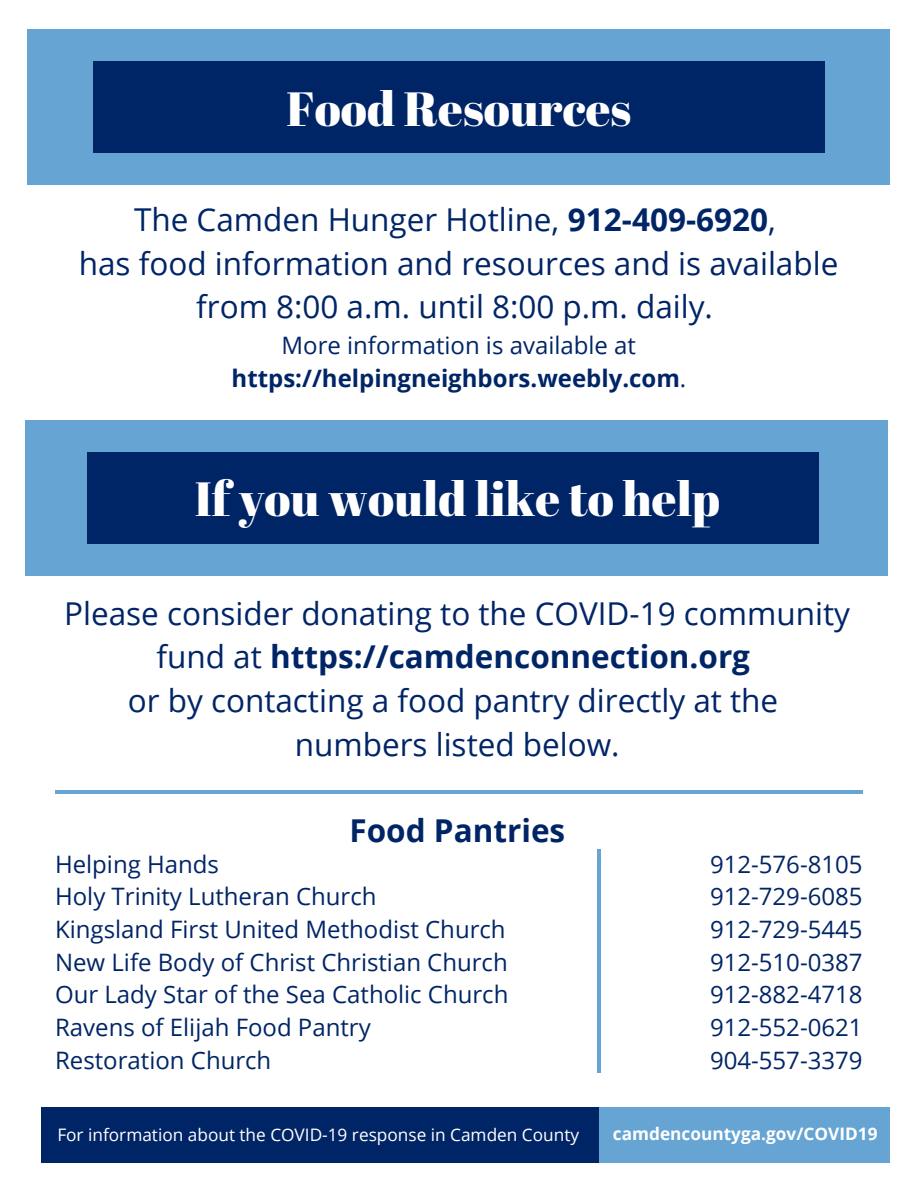
<style>
.page{position:relative;width:918px;height:1188px;background:#fff}
.page>*{position:absolute;margin:0;border:0;box-sizing:border-box;transform-origin:0 0}
.t1{font:48px "Abril Fatface";color:#fff}
.t2{font:31.5px/43.8px "Open Sans";color:#002566;text-align:center}
.t3{font:700 31.5px "Open Sans";color:#002566}
.t4{font:24px/32.7px "Open Sans";color:#002566;text-align:justify}
.t5{font:700 24px/32.7px "Open Sans";color:#002566;text-align:center}
.t6{font:17.25px "Open Sans";color:#fff}
.t7{font:700 17.25px "Open Sans";color:#fff}
.s1{font-weight:700}
.s2{font-weight:400}
</style>
<div class="page">
<div style="left:27px;top:29px;width:863px;height:156px;background:#66a4d4"></div>
<div style="left:41px;top:1107px;width:569px;height:55px;background:#002566"></div>
<div style="left:599px;top:1107px;width:290px;height:55px;background:#66a4d4"></div>
<div style="left:93px;top:61px;width:732px;height:92px;background:#002566"></div>
<hr style="left:597px;top:849px;width:4px;height:224px;background:#66a4d4">
<div style="left:26px;top:420px;width:862px;height:156px;background:#66a4d4"></div>
<div style="left:88px;top:452px;width:731px;height:91px;background:#002566"></div>
<hr style="left:55px;top:790px;width:808px;height:3px;background:#66a4d4">
<h1 class="t1" style="left:287px;top:75px;width:346px">Food Resources</h1>
<h2 class="t2" style="left:79px;top:197px;width:761px">The Camden Hunger Hotline, <span class="s1">912-409-6920</span>,<br>has food information and resources and is available from 8:00 a.m. until 8:00 p.m. daily.</h2>
<p class="t5" style="left:232px;top:329px;width:456px"><span class="s2">More information is available at </span>https://helpingneighbors.weebly.com<span class="s2">.</span></p>
<h1 class="t1" style="left:195px;top:466px;width:527px">If you would like to help</h1>
<h2 class="t2" style="left:64px;top:590px;width:787px">Please consider donating to the COVID-19 community fund at <span class="s1">https://camdenconnection.org<br></span>or by contacting a food pantry directly at the numbers listed below.</h2>
<h2 class="t3" style="left:350px;top:809px;width:217px">Food Pantries</h2>
<p class="t4" style="left:55px;top:847px;width:455px;text-align:left">Helping Hands<br>Holy Trinity Lutheran Church<br>Kingsland First United Methodist Church<br>New Life Body of Christ Christian Church<br>Our Lady Star of the Sea Catholic Church<br>Ravens of Elijah Food Pantry<br>Restoration Church</p>
<p class="t4" style="left:710px;top:847px;width:154px">912-576-8105<br>912-729-6085<br>912-729-5445<br>912-510-0387<br>912-882-4718<br>912-552-0621<br>904-557-3379</p>
<p class="t6" style="left:57px;top:1122px;width:523px">For information about the COVID-19 response in Camden County</p>
<p class="t7" style="left:613px;top:1122px;width:266px">camdencountyga.gov/COVID19</p>
</div>
